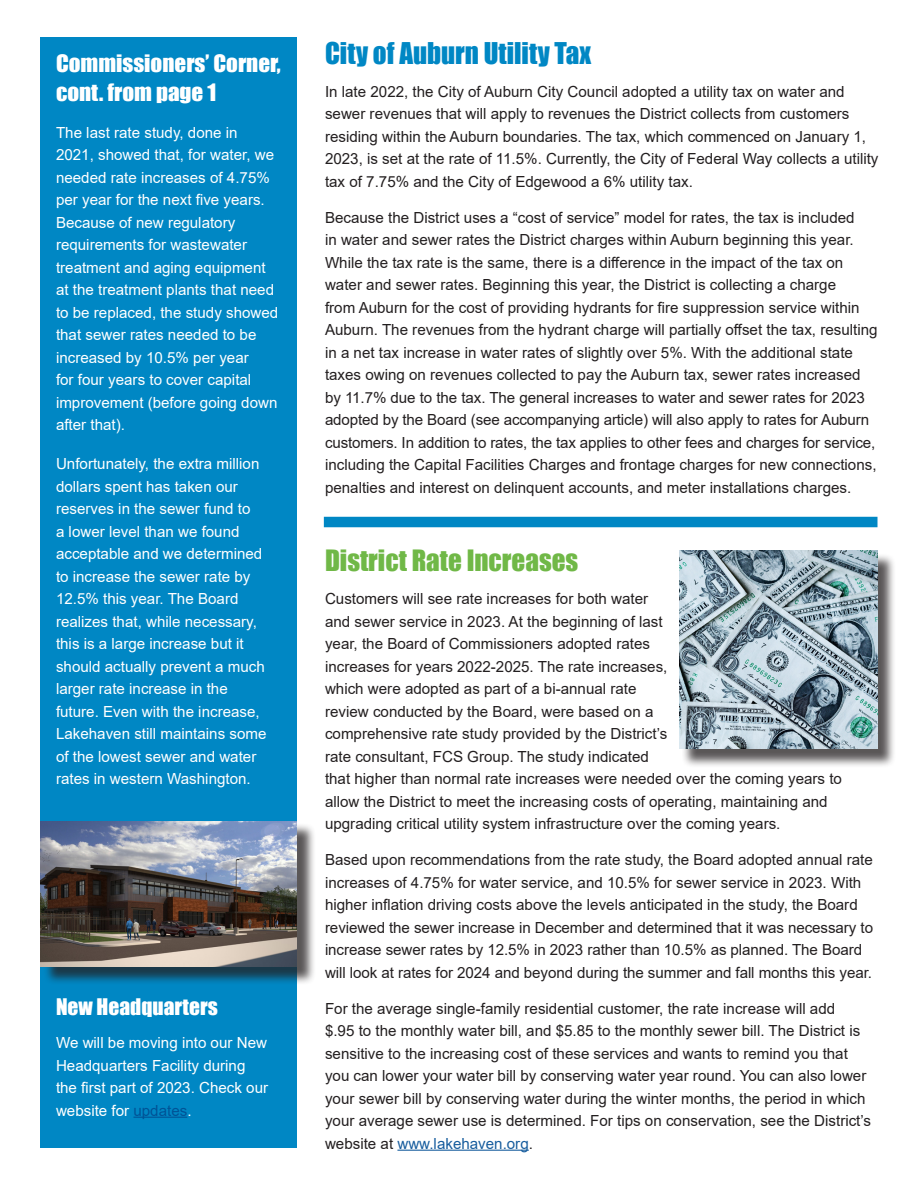
<style>
.page{position:relative;width:918px;height:1188px;background:#fff}
.page>*{position:absolute;margin:0;border:0;box-sizing:border-box;transform-origin:0 0}
.t1{font:27.6px "Impact";color:#0087c4}
.t2{font:27px "Impact";color:#70b847}
.t3{font:22.05px/28.5px "Impact";color:#fff;scale:1.05 1}
.t4{font:21px "Impact";color:#fff}
.t5{font:15.3px/22.5px "Arial";color:#231f20}
.t6{font:15.3px/22.5px "Arial";color:#fff}
.s1{color:#015396}
.s2{color:#175d9e}
</style>
<div class="page">
<div style="left:40px;top:37px;width:257px;height:1111px;background:#0087c4"></div>
<div style="left:324px;top:517px;width:554px;height:10px;background:#0087c4"></div>
<hr style="left:133px;top:1117px;width:54px;height:1px;background:#015396">
<hr style="left:397px;top:1150px;width:132px;height:1px;background:#175d9e">
<div style="left:43px;top:823px;width:273px;height:162px;background:#231f20;opacity:.75"></div>
<img style="left:40px;top:821px;width:257px;height:145px">
<div style="left:682px;top:553px;width:214px;height:215px;background:#231f20;opacity:.75"></div>
<img style="left:679px;top:551px;width:199px;height:198px">
<p class="t3" style="left:56px;top:49px;width:216px">Commissioners’ Corner, cont. from page 1</p>
<p class="t6" style="left:56px;top:121px;width:224px">The last rate study, done in<br>2021, showed that, for water, we needed rate increases of 4.75% per year for the next five years.<br>Because of new regulatory requirements for wastewater treatment and aging equipment at the treatment plants that need to be replaced, the study showed that sewer rates needed to be increased by 10.5% per year<br>for four years to cover capital improvement (before going down after that).</p>
<p class="t6" style="left:56px;top:452px;width:212px">Unfortunately, the extra million dollars spent has taken our reserves in the sewer fund to<br>a lower level than we found acceptable and we determined to increase the sewer rate by<br>12.5% this year. The Board realizes that, while necessary, this is a large increase but it should actually prevent a much larger rate increase in the future. Even with the increase,<br>Lakehaven still maintains some of the lowest sewer and water rates in western Washington.</p>
<p class="t4" style="left:56px;top:991px;width:163px">New Headquarters</p>
<p class="t6" style="left:56px;top:1031px;width:214px">We will be moving into our New<br>Headquarters Facility during the first part of 2023. Check our website for <span class="s1">updates</span>.</p>
<p class="t1" style="left:325px;top:32px;width:268px">City of Auburn Utility Tax</p>
<p class="t5" style="left:325px;top:80px;width:555px">In late 2022, the City of Auburn City Council adopted a utility tax on water and sewer revenues that will apply to revenues the District collects from customers residing within the Auburn boundaries. The tax, which commenced on January 1, 2023, is set at the rate of 11.5%. Currently, the City of Federal Way collects a utility tax of 7.75% and the City of Edgewood a 6% utility tax.</p>
<p class="t5" style="left:325px;top:206px;width:554px">Because the District uses a “cost of service” model for rates, the tax is included<br>in water and sewer rates the District charges within Auburn beginning this year.<br>While the tax rate is the same, there is a difference in the impact of the tax on water and sewer rates. Beginning this year, the District is collecting a charge<br>from Auburn for the cost of providing hydrants for fire suppression service within Auburn. The revenues from the hydrant charge will partially offset the tax, resulting in a net tax increase in water rates of slightly over 5%. With the additional state taxes owing on revenues collected to pay the Auburn tax, sewer rates increased by 11.7% due to the tax. The general increases to water and sewer rates for 2023 adopted by the Board (see accompanying article) will also apply to rates for Auburn customers. In addition to rates, the tax applies to other fees and charges for service, including the Capital Facilities Charges and frontage charges for new connections, penalties and interest on delinquent accounts, and meter installations charges.</p>
<p class="t2" style="left:325px;top:540px;width:255px">District Rate Increases</p>
<p class="t5" style="left:325px;top:587px;width:519px">Customers will see rate increases for both water<br>and sewer service in 2023. At the beginning of last<br>year, the Board of Commissioners adopted rates<br>increases for years 2022-2025. The rate increases,<br>which were adopted as part of a bi-annual rate<br>review conducted by the Board, were based on a<br>comprehensive rate study provided by the District’s<br>rate consultant, FCS Group. The study indicated<br>that higher than normal rate increases were needed over the coming years to allow the District to meet the increasing costs of operating, maintaining and upgrading critical utility system infrastructure over the coming years.</p>
<p class="t5" style="left:325px;top:848px;width:550px">Based upon recommendations from the rate study, the Board adopted annual rate increases of 4.75% for water service, and 10.5% for sewer service in 2023. With higher inflation driving costs above the levels anticipated in the study, the Board reviewed the sewer increase in December and determined that it was necessary to increase sewer rates by 12.5% in 2023 rather than 10.5% as planned. The Board will look at rates for 2024 and beyond during the summer and fall months this year.</p>
<p class="t5" style="left:325px;top:997px;width:548px">For the average single-family residential customer, the rate increase will add<br>$.95 to the monthly water bill, and $5.85 to the monthly sewer bill. The District is sensitive to the increasing cost of these services and wants to remind you that you can lower your water bill by conserving water year round. You can also lower your sewer bill by conserving water during the winter months, the period in which your average sewer use is determined. For tips on conservation, see the District’s website at <span class="s2">www.lakehaven.org</span>.</p>
</div>
